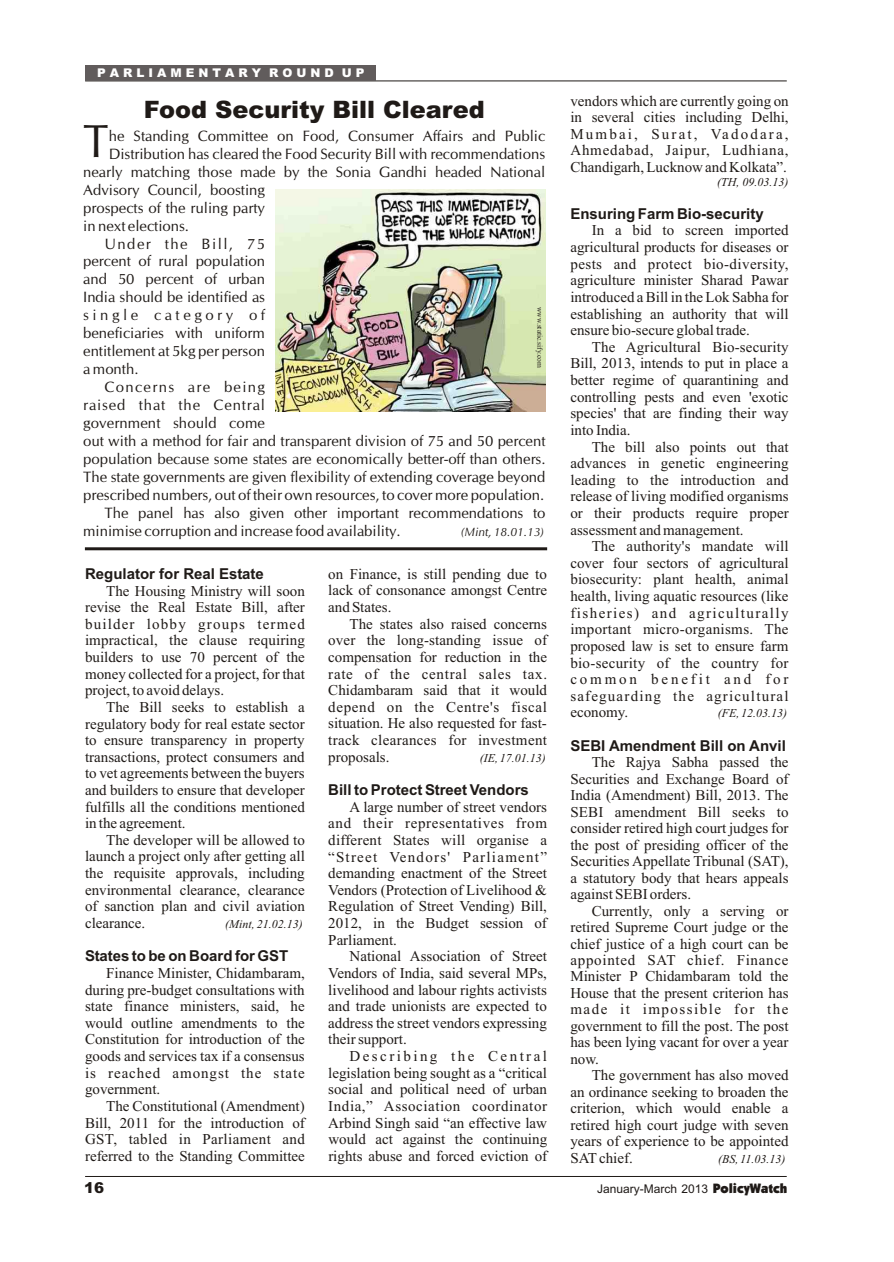
<style>
.page{position:relative;width:894px;height:1262px;background:#fff}
.page>*{position:absolute;margin:0;border:0;box-sizing:border-box;transform-origin:0 0}
.t1{font:46.35px "CG Omega";color:#1f1a17}
.t2{font:900 24px "Arial";color:#1f1a17}
.t3{font:15px/16.6px "Times New Roman";color:#1f1a17;text-align:justify}
.t4{font:15px "CG Omega";color:#1f1a17}
.t5{font:700 15px "Arial";color:#1f1a17}
.t6{font:15px "CG Omega";letter-spacing:.06em;color:#1f1a17}
.t7{font:15px "CG Omega";letter-spacing:.235em;color:#1f1a17}
.t8{font:15px "CG Omega";letter-spacing:.09em;color:#1f1a17}
.t9{font:15px "CG Omega";letter-spacing:.095em;color:#1f1a17}
.t10{font:900 15px "Arial";color:#1f1a17}
.t11{font:italic 12px "Times New Roman";color:#1f1a17}
.t12{font:12px "Arial";color:#1f1a17}
.t13{font:900 12px "Arial";color:#fff}
.t14{font:italic 12px "CG Omega";color:#1f1a17}
.t15{font:7.5px "Times New Roman";color:#1f1a17}
.s1{font-family:"Kabel Ult BT";font-size:13.5px}
</style>
<div class="page">
<hr style="left:85px;top:1176px;width:702px;height:1px;background:#1f1a17">
<hr style="left:85px;top:81px;width:702px;height:1px;background:#1f1a17">
<div style="left:85px;top:65px;width:291px;height:16px;background:#615c5c"></div>
<img style="left:276px;top:189px;width:269px;height:222px">
<svg style="left:84px;top:547px;width:464px;height:4px;background:#575351"></svg>
<p class="t13" style="left:97px;top:69px;width:269px">P A R L I A M E N T A R Y R O U N D U P</p>
<h2 class="t2" style="left:144px;top:100px;width:342px">Food Security Bill Cleared</h2>
<p class="t4" style="left:109px;top:130px;width:438px">he Standing Committee on Food, Consumer Affairs and Public</p>
<h1 class="t1" style="left:83px;top:123px;width:27px">T</h1>
<p class="t4" style="left:109px;top:148px;width:438px">Distribution has cleared the Food Security Bill with recommendations</p>
<p class="t4" style="left:83px;top:166px;width:464px">nearly matching those made by the Sonia Gandhi headed National</p>
<p class="t4" style="left:83px;top:183px;width:183px">Advisory Council, boosting</p>
<p class="t4" style="left:83px;top:201px;width:183px">prospects of the ruling party</p>
<p class="t4" style="left:83px;top:219px;width:107px">in next elections.</p>
<p class="t9" style="left:104px;top:237px;width:162px">Under the Bill, 75</p>
<p class="t4" style="left:83px;top:255px;width:183px">percent of rural population</p>
<p class="t4" style="left:83px;top:273px;width:183px">and 50 percent of urban</p>
<p class="t4" style="left:83px;top:291px;width:183px">India should be identified as</p>
<p class="t7" style="left:83px;top:309px;width:183px">single category of</p>
<p class="t4" style="left:83px;top:327px;width:183px">beneficiaries with uniform</p>
<p class="t4" style="left:83px;top:345px;width:183px">entitlement at 5kg per person</p>
<p class="t4" style="left:83px;top:363px;width:57px">a month.</p>
<p class="t8" style="left:104px;top:381px;width:162px">Concerns are being</p>
<p class="t6" style="left:83px;top:399px;width:183px">raised that the Central</p>
<p class="t4" style="left:83px;top:417px;width:183px">government should come</p>
<p class="t4" style="left:83px;top:435px;width:464px">out with a method for fair and transparent division of 75 and 50 percent</p>
<p class="t4" style="left:83px;top:453px;width:464px">population because some states are economically better-off than others.</p>
<p class="t4" style="left:83px;top:470px;width:464px">The state governments are given flexibility of extending coverage beyond</p>
<p class="t4" style="left:83px;top:488px;width:463px">prescribed numbers, out of their own resources, to cover more population.</p>
<p class="t4" style="left:104px;top:506px;width:443px">The panel has also given other important recommendations to</p>
<p class="t4" style="left:83px;top:524px;width:319px">minimise corruption and increase food availability.</p>
<p class="t14" style="left:461px;top:526px;width:84px">(Mint, 18.01.13)</p>
<p class="t15" style="left:543px;top:307px;width:62px;rotate:90deg">www.static.sify.com</p>
<p class="t5" style="left:85px;top:568px;width:180px">Regulator for Real Estate</p>
<p class="t3" style="left:85px;top:583px;width:221px;text-indent:21px">The Housing Ministry will soon revise the Real Estate Bill, after builder lobby groups termed impractical, the clause requiring builders to use 70 percent of the money collected for a project, for that project, to avoid delays.</p>
<p class="t3" style="left:85px;top:700px;width:221px;text-indent:21px">The Bill seeks to establish a regulatory body for real estate sector to ensure transparency in property transactions, protect consumers and to vet agreements between the buyers and builders to ensure that developer fulfills all the conditions mentioned in the agreement.</p>
<p class="t3" style="left:85px;top:833px;width:221px;text-indent:21px">The developer will be allowed to launch a project only after getting all the requisite approvals, including environmental clearance, clearance of sanction plan and civil aviation clearance.</p>
<p class="t11" style="left:225px;top:919px;width:79px">(Mint, 21.02.13)</p>
<p class="t5" style="left:85px;top:950px;width:205px">States to be on Board for GST</p>
<p class="t3" style="left:85px;top:966px;width:221px;text-indent:21px">Finance Minister, Chidambaram, during pre-budget consultations with state finance ministers, said, he would outline amendments to the Constitution for introduction of the goods and services tax if a consensus is reached amongst the state government.</p>
<p class="t3" style="left:85px;top:1099px;width:221px;text-indent:21px">The Constitutional (Amendment)<br>Bill, 2011 for the introduction of GST, tabled in Parliament and referred to the Standing Committee</p>
<p class="t10" style="left:84px;top:1182px;width:22px">16</p>
<p class="t3" style="left:328px;top:567px;width:220px">on Finance, is still pending due to lack of consonance amongst Centre and States.</p>
<p class="t3" style="left:328px;top:616px;width:220px;text-indent:21px">The states also raised concerns over the long-standing issue of compensation for reduction in the rate of the central sales tax.<br>Chidambaram said that it would depend on the Centre's fiscal situation. He also requested for fast&shy;track clearances for investment proposals.</p>
<p class="t11" style="left:480px;top:753px;width:68px">(IE, 17.01.13)</p>
<p class="t5" style="left:328px;top:784px;width:202px">Bill to Protect Street Vendors</p>
<p class="t3" style="left:328px;top:800px;width:220px;text-indent:21px">A large number of street vendors and their representatives from different States will organise a “Street Vendors' Parliament” demanding enactment of the Street Vendors (Protection of Livelihood &amp; Regulation of Street Vending) Bill, 2012, in the Budget session of Parliament.</p>
<p class="t3" style="left:328px;top:949px;width:220px;text-indent:21px">National Association of Street Vendors of India, said several MPs, livelihood and labour rights activists and trade unionists are expected to address the street vendors expressing their support.</p>
<p class="t3" style="left:328px;top:1049px;width:220px;text-indent:21px">Describing the Central legislation being sought as a “critical social and political need of urban India,” Association coordinator Arbind Singh said “an effective law would act against the continuing rights abuse and forced eviction of</p>
<p class="t3" style="left:570px;top:94px;width:220px">vendors which are currently going on in several cities including Delhi, Mumbai, Surat, Vadodara, Ahmedabad, Jaipur, Ludhiana, Chandigarh, Lucknow and Kolkata”.</p>
<p class="t11" style="left:717px;top:178px;width:73px">(TH, 09.03.13)</p>
<p class="t5" style="left:570px;top:208px;width:195px">Ensuring Farm Bio-security</p>
<p class="t3" style="left:570px;top:223px;width:220px;text-indent:21px">In a bid to screen imported agricultural products for diseases or pests and protect bio-diversity, agriculture minister Sharad Pawar introduced a Bill in the Lok Sabha for establishing an authority that will ensure bio-secure global trade.</p>
<p class="t3" style="left:570px;top:340px;width:220px;text-indent:21px">The Agricultural Bio-security Bill, 2013, intends to put in place a better regime of quarantining and controlling pests and even 'exotic species' that are finding their way into India.</p>
<p class="t3" style="left:570px;top:439px;width:220px;text-indent:21px">The bill also points out that advances in genetic engineering leading to the introduction and release of living modified organisms or their products require proper assessment and management.</p>
<p class="t3" style="left:570px;top:539px;width:220px;text-indent:21px">The authority's mandate will cover four sectors of agricultural biosecurity: plant health, animal health, living aquatic resources (like fisheries) and agriculturally important micro-organisms. The proposed law is set to ensure farm bio-security of the country for common benefit and for safeguarding the agricultural economy.</p>
<p class="t11" style="left:718px;top:709px;width:71px">(FE, 12.03.13)</p>
<p class="t5" style="left:570px;top:740px;width:217px">SEBI Amendment Bill on Anvil</p>
<p class="t3" style="left:570px;top:755px;width:220px;text-indent:21px">The Rajya Sabha passed the Securities and Exchange Board of India (Amendment) Bill, 2013. The SEBI amendment Bill seeks to consider retired high court judges for the post of presiding officer of the Securities Appellate Tribunal (SAT), a statutory body that hears appeals against SEBI orders.</p>
<p class="t3" style="left:570px;top:903px;width:220px;text-indent:21px">Currently, only a serving or retired Supreme Court judge or the chief justice of a high court can be appointed SAT chief. Finance Minister P Chidambaram told the House that the present criterion has made it impossible for the government to fill the post. The post has been lying vacant for over a year now.</p>
<p class="t3" style="left:570px;top:1068px;width:220px;text-indent:21px">The government has also moved an ordinance seeking to broaden the criterion, which would enable a retired high court judge with seven years of experience to be appointed SATchief.</p>
<p class="t11" style="left:718px;top:1154px;width:69px">(BS, 11.03.13)</p>
<p class="t12" style="left:597px;top:1184px;width:192px">January-March 2013 <span class="s1">PolicyWatch</span></p>
</div>
